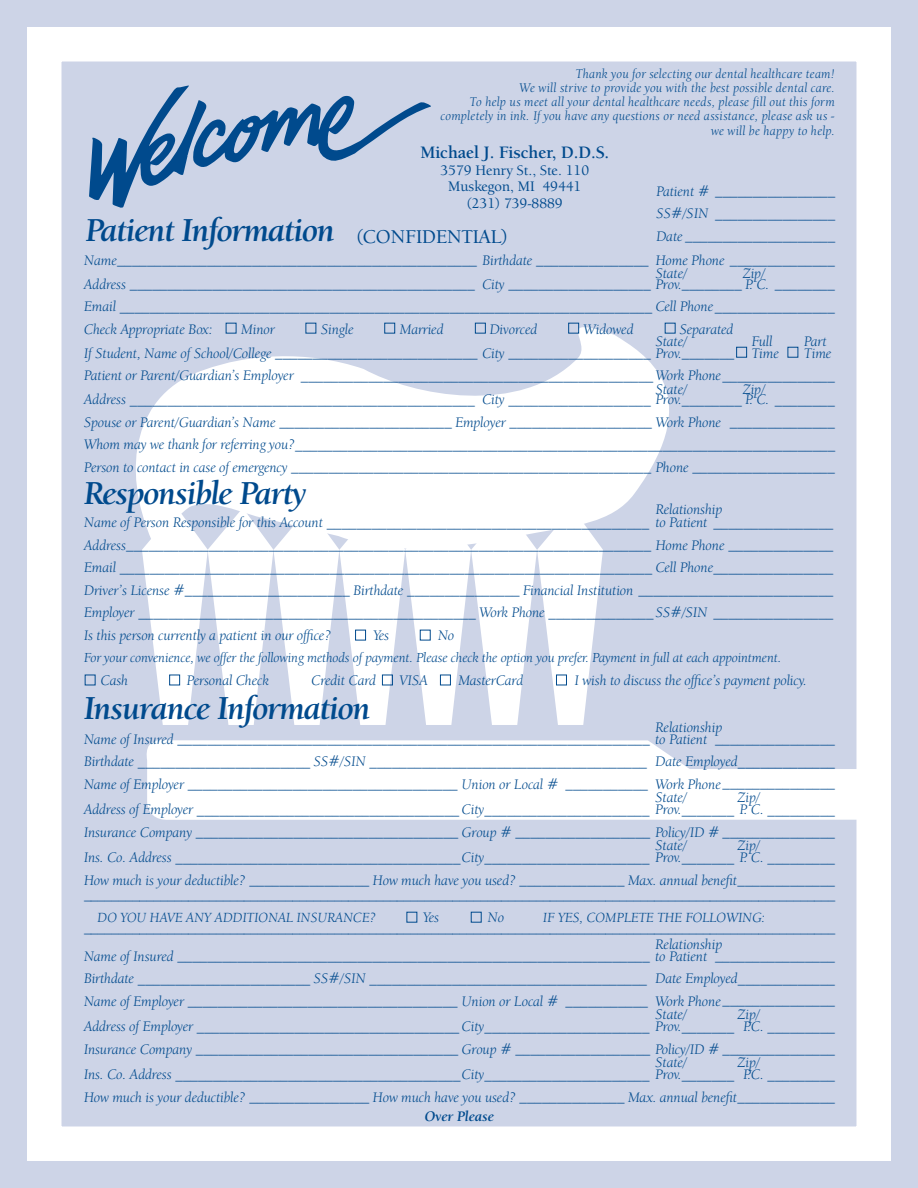
<style>
.page{position:relative;width:918px;height:1188px;background:#cdd4e7}
.page>*{position:absolute;margin:0;border:0;box-sizing:border-box;transform-origin:0 0}
.t1{font:italic 700 34.5px "Berkeley Oldstyle IT Cby BT";letter-spacing:-.03em;color:#004a8d}
.t2{font:500 20.1px "Berkeley Oldstyle IT Cby BT";color:#004a8d}
.t3{font:700 18px "Berkeley Oldstyle IT Cby BT";color:#004a8d}
.t4{font:italic 15px "Berkeley Oldstyle IT Cby BT";color:#004a8d}
.t5{font:500 15px "Berkeley Oldstyle IT Cby BT";color:#004a8d}
.t6{font:italic 700 15px "Berkeley Oldstyle IT Cby BT";color:#004a8d}
.t7{font:italic 14.4px "Berkeley Oldstyle IT Cby BT";color:#004a8d}
.t8{font:italic 14.25px "Berkeley Oldstyle IT Cby BT";color:#004a8d}
.t9{font:italic 13.65px/14.2px "Berkeley Oldstyle IT Cby BT";letter-spacing:.03em;color:#004a8d;text-align:right}
</style>
<div class="page">
<svg style="left:143px;top:560px;width:459px;height:165px"></svg>
<svg style="left:146px;top:740px;width:710px;height:80px;background:#f9fafc"></svg>
<svg style="left:135px;top:322px;width:541px;height:238px;fill:#fff"></svg>
<div style="left:27px;top:27px;width:864px;height:1134px;border:34px solid #fff"></div>
<svg style="left:89px;top:85px;width:342px;height:123px"></svg>
<div style="left:384px;top:323px;width:11px;height:11px;border:1px solid #004a8d"></div>
<div style="left:475px;top:323px;width:11px;height:11px;border:1px solid #004a8d"></div>
<div style="left:568px;top:323px;width:11px;height:11px;border:1px solid #004a8d"></div>
<div style="left:736px;top:347px;width:11px;height:11px;border:1px solid #004a8d"></div>
<div style="left:788px;top:347px;width:10px;height:11px;border:1px solid #004a8d"></div>
<div style="left:355px;top:630px;width:11px;height:10px;border:1px solid #004a8d"></div>
<div style="left:169px;top:675px;width:11px;height:10px;border:1px solid #004a8d"></div>
<div style="left:382px;top:675px;width:11px;height:10px;border:1px solid #004a8d"></div>
<div style="left:440px;top:675px;width:11px;height:10px;border:1px solid #004a8d"></div>
<div style="left:556px;top:675px;width:11px;height:10px;border:1px solid #004a8d"></div>
<div style="left:471px;top:912px;width:11px;height:11px;border:1px solid #004a8d"></div>
<p class="t1" style="left:86px;top:209px;width:251px">Patient Information</p>
<p class="t9" style="left:470px;top:66px;width:367px">Thank you for selecting our dental healthcare team!<br>We will strive to provide you with the best possible dental care.<br>To help us meet all your dental healthcare needs, please fill out this form</p>
<p class="t9" style="left:441px;top:109px;width:396px">completely in ink. If you have any questions or need assistance, please ask us -</p>
<p class="t9" style="left:711px;top:123px;width:125px">we will be happy to help.</p>
<p class="t3" style="left:420px;top:142px;width:191px">Michael J. Fischer, D.D.S.</p>
<p class="t5" style="left:441px;top:161px;width:150px">3579 Henry St., Ste. 110</p>
<p class="t5" style="left:448px;top:178px;width:135px">Muskegon, MI 49441</p>
<p class="t5" style="left:467px;top:194px;width:97px">(231) 739-8889</p>
<p class="t4" style="left:656px;top:180px;width:180px">Patient # ________________</p>
<p class="t4" style="left:656px;top:203px;width:180px">SS#/SIN ________________</p>
<p class="t2" style="left:356px;top:224px;width:153px">(CONFIDENTIAL)</p>
<p class="t4" style="left:656px;top:225px;width:180px">Date ____________________</p>
<p class="t4" style="left:84px;top:249px;width:752px">Name________________________________________________ Birthdate _______________ Home Phone ______________</p>
<p class="t4" style="left:656px;top:264px;width:33px">State/</p>
<p class="t4" style="left:743px;top:264px;width:24px">Zip/</p>
<p class="t4" style="left:84px;top:273px;width:752px">Address ______________________________________________ City ___________________ Prov.________ P. C. ________</p>
<p class="t4" style="left:84px;top:296px;width:752px">Email _______________________________________________________________________ Cell Phone________________</p>
<p class="t4" style="left:84px;top:320px;width:130px">Check Appropriate Box:</p>
<p class="t4" style="left:241px;top:320px;width:35px">Minor</p>
<p class="t4" style="left:321px;top:320px;width:34px">Single</p>
<p class="t4" style="left:400px;top:320px;width:45px">Married</p>
<p class="t4" style="left:490px;top:320px;width:49px">Divorced</p>
<p class="t4" style="left:583px;top:320px;width:52px">Widowed</p>
<p class="t4" style="left:680px;top:320px;width:55px">Separated</p>
<p class="t4" style="left:656px;top:332px;width:33px">State/</p>
<p class="t4" style="left:752px;top:332px;width:23px">Full</p>
<p class="t4" style="left:804px;top:332px;width:24px">Part</p>
<p class="t4" style="left:84px;top:342px;width:696px">If Student, Name of School/College ___________________________ City ___________________ Prov._______ Time</p>
<p class="t4" style="left:804px;top:344px;width:29px">Time</p>
<p class="t4" style="left:84px;top:365px;width:752px">Patient or Parent/Guardian’s Employer _______________________________________________ Work Phone_______________</p>
<p class="t4" style="left:656px;top:380px;width:33px">State/</p>
<p class="t4" style="left:743px;top:380px;width:24px">Zip/</p>
<p class="t4" style="left:84px;top:389px;width:752px">Address ______________________________________________ City ___________________ Prov.________ P. C. ________</p>
<p class="t4" style="left:84px;top:411px;width:752px">Spouse or Parent/Guardian’s Name _______________________ Employer ___________________ Work Phone ______________</p>
<p class="t4" style="left:84px;top:434px;width:753px">Whom may we thank for referring you?________________________________________________________________________</p>
<p class="t4" style="left:84px;top:456px;width:752px">Person to contact in case of emergency ________________________________________________ Phone ___________________</p>
<p class="t4" style="left:656px;top:500px;width:68px">Relationship</p>
<p class="t4" style="left:84px;top:512px;width:751px">Name of Person Responsible for this Account ___________________________________________ to Patient ________________</p>
<p class="t4" style="left:84px;top:535px;width:751px">Address______________________________________________________________________ Home Phone ______________</p>
<p class="t4" style="left:84px;top:557px;width:751px">Email _______________________________________________________________________ Cell Phone________________</p>
<p class="t4" style="left:84px;top:580px;width:751px">Driver’s License #______________________ Birthdate _______________ Financial Institution __________________________</p>
<p class="t4" style="left:84px;top:602px;width:751px">Employer _____________________________________________ Work Phone ______________ SS#/SIN ________________</p>
<p class="t4" style="left:84px;top:626px;width:249px">Is this person currently a patient in our office?</p>
<p class="t4" style="left:373px;top:626px;width:18px">Yes</p>
<p class="t4" style="left:438px;top:626px;width:18px">No</p>
<p class="t8" style="left:84px;top:649px;width:699px">For your convenience, we offer the following methods of payment. Please check the option you prefer. Payment in full at each appointment.</p>
<p class="t4" style="left:101px;top:671px;width:29px">Cash</p>
<p class="t4" style="left:187px;top:671px;width:84px">Personal Check</p>
<p class="t4" style="left:312px;top:671px;width:66px">Credit Card</p>
<p class="t4" style="left:399px;top:671px;width:30px">VISA</p>
<p class="t4" style="left:458px;top:671px;width:67px">MasterCard</p>
<p class="t4" style="left:575px;top:671px;width:234px">I wish to discuss the office’s payment policy.</p>
<p class="t4" style="left:656px;top:718px;width:68px">Relationship</p>
<p class="t4" style="left:84px;top:729px;width:753px">Name of Insured _______________________________________________________________ to Patient ________________</p>
<p class="t4" style="left:84px;top:751px;width:753px">Birthdate _______________________ SS#/SIN _____________________________________ Date Employed_____________</p>
<p class="t4" style="left:84px;top:774px;width:753px">Name of Employer ____________________________________ Union or Local # ___________ Work Phone_______________</p>
<p class="t4" style="left:656px;top:789px;width:33px">State/</p>
<p class="t4" style="left:737px;top:789px;width:24px">Zip/</p>
<p class="t4" style="left:84px;top:799px;width:753px">Address of Employer ___________________________________ City______________________ Prov._______ P. C. _________</p>
<p class="t4" style="left:84px;top:822px;width:753px">Insurance Company ___________________________________ Group # __________________ Policy/ID # _______________</p>
<p class="t4" style="left:656px;top:837px;width:33px">State/</p>
<p class="t4" style="left:737px;top:837px;width:24px">Zip/</p>
<p class="t4" style="left:84px;top:847px;width:753px">Ins. Co. Address ______________________________________City______________________ Prov._______ P. C. _________</p>
<p class="t4" style="left:84px;top:871px;width:753px">How much is your deductible? ________________ How much have you used? ______________ Max. annual benefit_____________</p>
<p class="t7" style="left:84px;top:884px;width:753px">____________________________________________________________________________________________________________</p>
<p class="t7" style="left:98px;top:908px;width:280px">DO YOU HAVE ANY ADDITIONAL INSURANCE?</p>
<p class="t4" style="left:423px;top:908px;width:18px">Yes</p>
<p class="t4" style="left:488px;top:908px;width:18px">No</p>
<p class="t7" style="left:543px;top:908px;width:224px">IF YES, COMPLETE THE FOLLOWING:</p>
<p class="t7" style="left:84px;top:917px;width:753px">____________________________________________________________________________________________________________</p>
<p class="t4" style="left:656px;top:935px;width:68px">Relationship</p>
<p class="t4" style="left:84px;top:945px;width:753px">Name of Insured _______________________________________________________________ to Patient ________________</p>
<p class="t4" style="left:84px;top:968px;width:753px">Birthdate _______________________ SS#/SIN _____________________________________ Date Employed_____________</p>
<p class="t4" style="left:84px;top:990px;width:753px">Name of Employer ____________________________________ Union or Local # ___________ Work Phone_______________</p>
<p class="t4" style="left:656px;top:1005px;width:33px">State/</p>
<p class="t4" style="left:737px;top:1005px;width:24px">Zip/</p>
<p class="t4" style="left:84px;top:1016px;width:753px">Address of Employer ___________________________________ City______________________ Prov._______ P.C. _________</p>
<p class="t4" style="left:84px;top:1038px;width:753px">Insurance Company ___________________________________ Group # __________________ Policy/ID # _______________</p>
<p class="t4" style="left:656px;top:1053px;width:33px">State/</p>
<p class="t4" style="left:737px;top:1053px;width:24px">Zip/</p>
<p class="t4" style="left:84px;top:1064px;width:753px">Ins. Co. Address ______________________________________City______________________ Prov._______ P.C. _________</p>
<p class="t4" style="left:84px;top:1088px;width:753px">How much is your deductible? ________________ How much have you used? ______________ Max. annual benefit_____________</p>
<p class="t6" style="left:425px;top:1107px;width:71px">Over Please</p>
<p class="t1" style="left:84px;top:472px;width:225px">Responsible Party</p>
<p class="t1" style="left:84px;top:687px;width:289px">Insurance Information</p>
</div>
